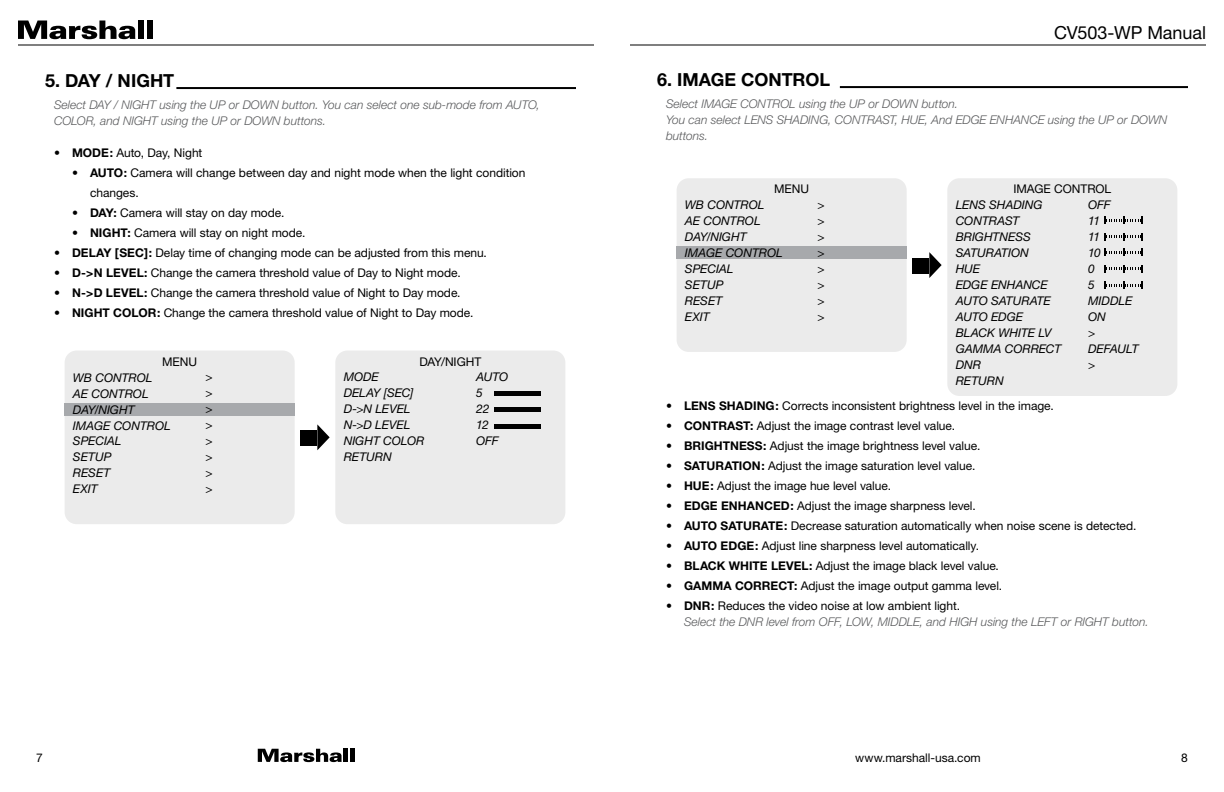
<style>
.page{position:relative;width:1224px;height:792px;background:#fff}
.page>*{position:absolute;margin:0;border:0;box-sizing:border-box;transform-origin:0 0}
.t1{font:700 18px "Helvetica Neue";color:#000}
.t2{font:18px "Helvetica Neue";letter-spacing:-.005em;color:#000}
.t3{font:12px/20px "Helvetica Neue";letter-spacing:-.005em;color:#000}
.t4{font:italic 300 12px/16px "Helvetica Neue";letter-spacing:-.005em;color:#58595b}
.t5{font:italic 12px/16px "Helvetica Neue";letter-spacing:-.005em;color:#000}
.s1{font-weight:700}
.s2{font-weight:700;font-style:normal;color:#000}
.s3{font-weight:400;font-style:normal;color:#000}
</style>
<div class="page">
<svg style="left:18px;top:21px;width:117px;height:18px"></svg>
<div style="left:138px;top:21px;width:6px;height:18px;background:#000"></div>
<div style="left:147px;top:21px;width:6px;height:18px;background:#000"></div>
<svg style="left:258px;top:749px;width:84px;height:13px"></svg>
<hr style="left:344px;top:749px;width:4px;height:13px;background:#000">
<hr style="left:350px;top:749px;width:4px;height:13px;background:#000">
<hr style="left:18px;top:44px;width:576px;height:2px;background:#000">
<hr style="left:630px;top:44px;width:576px;height:2px;background:#000">
<div style="left:65px;top:350px;width:230px;height:174px;background:#ebebeb;border-radius:12px"></div>
<div style="left:65px;top:403px;width:230px;height:13px;background:#a7a9ac"></div>
<div style="left:335px;top:350px;width:230px;height:174px;background:#ebebeb;border-radius:12px"></div>
<div style="left:300px;top:430px;width:17px;height:16px;background:#000"></div>
<svg style="left:317px;top:424px;width:13px;height:26px"></svg>
<hr style="left:176px;top:87px;width:400px;height:2px;background:#000">
<div style="left:494px;top:391px;width:47px;height:5px;background:#000"></div>
<hr style="left:494px;top:408px;width:47px;height:4px;background:#000">
<hr style="left:494px;top:424px;width:47px;height:4px;background:#000">
<div style="left:677px;top:178px;width:230px;height:174px;background:#ebebeb;border-radius:12px"></div>
<div style="left:947px;top:178px;width:230px;height:218px;background:#ebebeb;border-radius:12px"></div>
<div style="left:677px;top:246px;width:230px;height:13px;background:#a7a9ac"></div>
<div style="left:912px;top:258px;width:17px;height:15px;background:#000"></div>
<svg style="left:929px;top:252px;width:13px;height:26px"></svg>
<hr style="left:840px;top:86px;width:348px;height:2px;background:#000">
<svg style="left:1105px;top:217px;width:38px;height:7px"></svg>
<svg style="left:1105px;top:233px;width:38px;height:7px"></svg>
<svg style="left:1105px;top:249px;width:38px;height:7px"></svg>
<svg style="left:1105px;top:265px;width:38px;height:7px"></svg>
<svg style="left:1105px;top:282px;width:38px;height:7px"></svg>
<h1 class="t1" style="left:45px;top:70px;width:131px">5. DAY / NIGHT</h1>
<p class="t4" style="left:54px;top:97px;width:487px">Select DAY / NIGHT using the UP or DOWN button. You can select one sub-mode from AUTO,<br>COLOR, and NIGHT using the UP or DOWN buttons.</p>
<p class="t3" style="left:54px;top:142px;width:150px"><span class="s1">• MODE:</span> Auto, Day, Night</p>
<p class="t3" style="left:90px;top:162px;width:437px;text-indent:-18px"><span class="s1">• AUTO:</span> Camera will change between day and night mode when the light condition changes.</p>
<p class="t3" style="left:72px;top:202px;width:214px"><span class="s1">• DAY:</span> Camera will stay on day mode.</p>
<p class="t3" style="left:72px;top:222px;width:235px"><span class="s1">• NIGHT:</span> Camera will stay on night mode.</p>
<p class="t3" style="left:54px;top:242px;width:434px"><span class="s1">• DELAY [SEC]:</span> Delay time of changing mode can be adjusted from this menu.</p>
<p class="t3" style="left:54px;top:262px;width:408px"><span class="s1">• D-&gt;N LEVEL:</span> Change the camera threshold value of Day to Night mode.</p>
<p class="t3" style="left:54px;top:282px;width:408px"><span class="s1">• N-&gt;D LEVEL:</span> Change the camera threshold value of Night to Day mode.</p>
<p class="t3" style="left:54px;top:302px;width:421px"><span class="s1">• NIGHT COLOR:</span> Change the camera threshold value of Night to Day mode.</p>
<p class="t3" style="left:162px;top:351px;width:36px">MENU</p>
<p class="t3" style="left:419px;top:351px;width:63px">DAY/NIGHT</p>
<p class="t5" style="left:205px;top:369px;width:9px;text-align:justify">&gt; &gt; &gt; &gt; &gt; &gt; &gt; &gt;</p>
<p class="t5" style="left:476px;top:369px;width:34px">AUTO<br>5<br>22<br>12<br>OFF</p>
<p class="t5" style="left:73px;top:369px;width:99px">WB CONTROL<br>AE CONTROL<br>DAY/NIGHT<br>IMAGE CONTROL<br>SPECIAL<br>SETUP<br>RESET<br>EXIT</p>
<p class="t5" style="left:344px;top:369px;width:82px">MODE<br>DELAY [SEC]<br>D-&gt;N LEVEL<br>N-&gt;D LEVEL<br>NIGHT COLOR<br>RETURN</p>
<h1 class="t2" style="left:1054px;top:22px;width:153px">CV503-WP Manual</h1>
<h1 class="t1" style="left:657px;top:69px;width:175px">6. IMAGE CONTROL</h1>
<p class="t4" style="left:666px;top:96px;width:503px">Select IMAGE CONTROL using the UP or DOWN button.<br>You can select LENS SHADING, CONTRAST, HUE, And EDGE ENHANCE using the UP or DOWN buttons.</p>
<p class="t3" style="left:774px;top:179px;width:36px">MENU</p>
<p class="t3" style="left:1013px;top:179px;width:99px">IMAGE CONTROL</p>
<p class="t5" style="left:817px;top:197px;width:9px;text-align:justify">&gt; &gt; &gt; &gt; &gt; &gt; &gt; &gt;</p>
<p class="t5" style="left:1088px;top:197px;width:52px">OFF<br>11<br>11<br>10<br>0<br>5<br>MIDDLE<br>ON<br>&gt;<br>DEFAULT &gt;</p>
<p class="t5" style="left:685px;top:197px;width:99px">WB CONTROL<br>AE CONTROL<br>DAY/NIGHT<br>IMAGE CONTROL<br>SPECIAL<br>SETUP<br>RESET<br>EXIT</p>
<p class="t5" style="left:956px;top:197px;width:107px">LENS SHADING<br>CONTRAST<br>BRIGHTNESS<br>SATURATION<br>HUE<br>EDGE ENHANCE<br>AUTO SATURATE<br>AUTO EDGE<br>BLACK WHITE LV<br>GAMMA CORRECT<br>DNR<br>RETURN</p>
<p class="t3" style="left:666px;top:396px;width:389px"><span class="s1">• LENS SHADING:</span> Corrects inconsistent brightness level in the image.</p>
<p class="t3" style="left:666px;top:416px;width:291px"><span class="s1">• CONTRAST:</span> Adjust the image contrast level value.</p>
<p class="t3" style="left:666px;top:436px;width:316px"><span class="s1">• BRIGHTNESS:</span> Adjust the image brightness level value.</p>
<p class="t3" style="left:666px;top:456px;width:311px"><span class="s1">• SATURATION:</span> Adjust the image saturation level value.</p>
<p class="t3" style="left:666px;top:476px;width:227px"><span class="s1">• HUE:</span> Adjust the image hue level value.</p>
<p class="t3" style="left:666px;top:496px;width:311px"><span class="s1">• EDGE ENHANCED:</span> Adjust the image sharpness level.</p>
<p class="t3" style="left:666px;top:516px;width:472px"><span class="s1">• AUTO SATURATE:</span> Decrease saturation automatically when noise scene is detected.</p>
<p class="t3" style="left:666px;top:536px;width:315px"><span class="s1">• AUTO EDGE:</span> Adjust line sharpness level automatically.</p>
<p class="t3" style="left:666px;top:556px;width:334px"><span class="s1">• BLACK WHITE LEVEL:</span> Adjust the image black level value.</p>
<p class="t3" style="left:666px;top:576px;width:338px"><span class="s1">• GAMMA CORRECT:</span> Adjust the image output gamma level.</p>
<p class="t4" style="left:684px;top:598px;width:466px;text-indent:-18px"><span class="s2">• DNR:</span> <span class="s3">Reduces the video noise at low ambient light.<br></span>Select the DNR level from OFF, LOW, MIDDLE, and HIGH using the LEFT or RIGHT button.</p>
<p class="t3" style="left:36px;top:748px;width:8px">7</p>
<p class="t3" style="left:855px;top:748px;width:127px">www.marshall-usa.com</p>
<p class="t3" style="left:1181px;top:748px;width:8px">8</p>
</div>
